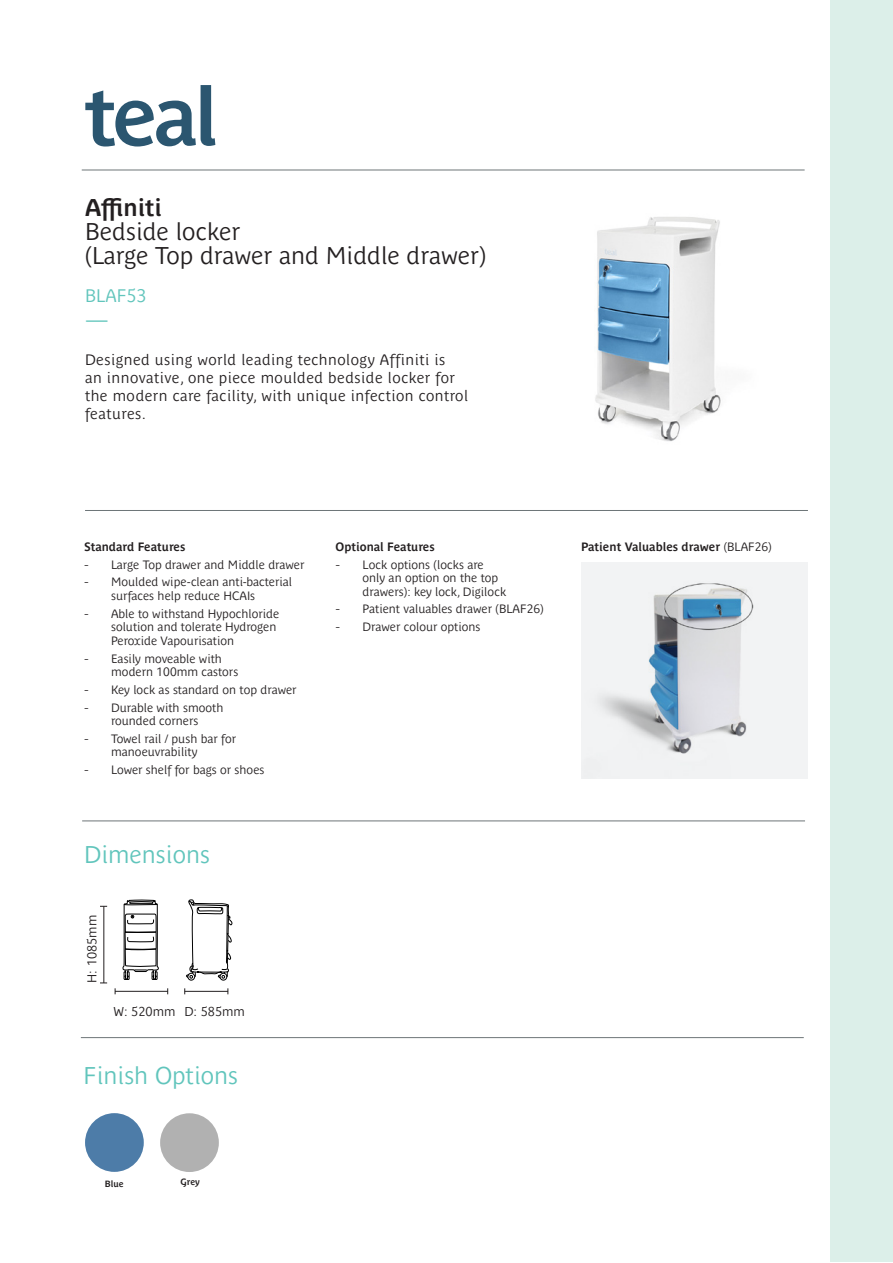
<style>
.page{position:relative;width:893px;height:1263px;background:#fff}
.page>*{position:absolute;margin:0;border:0;box-sizing:border-box;transform-origin:0 0}
.t1{font:24px "Parisine Plus Std Gris";color:#231f20}
.t2{font:24px "Parisine Plus Std Gris";color:#61c5bc}
.t3{font:700 24px "Parisine Plus Std Gris";color:#231f20}
.t4{font:21px "Parisine Plus Std Gris";color:#61c5bc}
.t5{font:18px "Parisine Plus Std Gris";color:#61c5bc}
.Body_Text{font:15px/18px "Parisine Plus Std Gris";letter-spacing:.03em;color:#231f20}
.Product_Dims{font:12.75px "Parisine Plus Std Gris";color:#231f20}
.t6{font:12px/13.5px "Parisine Plus Std Gris";color:#231f20}
.TEXT{font:700 12px "Parisine Plus Std Gris";color:#231f20}
.t7{font:700 9px "Parisine Plus Std Gris";color:#231f20}
.s1{font-family:"Aktiv Grotesk";font-weight:300}
.s2{font-weight:400}
</style>
<div class="page">
<hr style="left:82px;top:170px;width:723px;height:1px;background:#6d7578">
<hr style="left:85px;top:510px;width:723px;height:1px;background:#6d7578">
<img style="left:550px;top:169px;width:255px;height:272px">
<svg style="left:85px;top:85px;width:130px;height:61px"></svg>
<div style="left:831px;top:0;width:62px;height:1261px;background:#dcefe9"></div>
<hr style="left:82px;top:821px;width:723px;height:1px;background:#6d7578">
<hr style="left:81px;top:1037px;width:723px;height:1px;background:#6d7578">
<svg style="left:186px;top:899px;width:47px;height:81px"></svg>
<svg style="left:123px;top:899px;width:36px;height:81px"></svg>
<hr style="left:115px;top:991px;width:53px;height:1px;background:#231f20">
<hr style="left:185px;top:991px;width:43px;height:1px;background:#231f20">
<hr style="left:104px;top:906px;width:1px;height:77px;background:#231f20">
<div style="left:85px;top:1113px;width:59px;height:59px;background:#4d7ca8;border-radius:50%"></div>
<div style="left:160px;top:1113px;width:59px;height:59px;background:#b1b1b1;border-radius:50%"></div>
<div style="left:581px;top:562px;width:227px;height:217px;background:#f2f3f4"></div>
<img style="left:600px;top:583px;width:154px;height:171px">
<p class="t3" style="left:85px;top:194px;width:78px">Affiniti</p>
<p class="t1" style="left:85px;top:218px;width:157px">Bedside locker</p>
<p class="t1" style="left:85px;top:242px;width:402px">(Large Top drawer and Middle drawer)</p>
<p class="t5" style="left:85px;top:285px;width:63px">BLAF53</p>
<p class="t4" style="left:85px;top:308px;width:25px">—</p>
<p class="Body_Text" style="left:85px;top:350px;width:385px">Designed using world leading technology Affiniti is<br>an innovative, one piece moulded bedside locker for the modern care facility, with unique infection control features.</p>
<p class="TEXT" style="left:84px;top:540px;width:103px">Standard Features</p>
<p class="t6" style="left:84px;top:558px;width:222px"><span class="s1">-</span> Large Top drawer and Middle drawer</p>
<p class="t6" style="left:111px;top:575px;width:183px;text-indent:-27px"><span class="s1">-</span> Moulded wipe-clean anti-bacterial surfaces help reduce HCAIs</p>
<p class="t6" style="left:111px;top:607px;width:170px;text-indent:-27px"><span class="s1">-</span> Able to withstand Hypochloride solution and tolerate Hydrogen<br>Peroxide Vapourisation</p>
<p class="t6" style="left:111px;top:651px;width:129px;text-indent:-27px"><span class="s1">-</span> Easily moveable with modern 100mm castors</p>
<p class="t6" style="left:84px;top:683px;width:214px"><span class="s1">-</span> Key lock as standard on top drawer</p>
<p class="t6" style="left:84px;top:700px;width:141px;text-align:center"><span class="s1">-</span> Durable with smooth rounded corners</p>
<p class="t6" style="left:111px;top:732px;width:127px;text-indent:-27px"><span class="s1">-</span> Towel rail / push bar for manoeuvrability</p>
<p class="t6" style="left:84px;top:763px;width:182px"><span class="s1">-</span> Lower shelf for bags or shoes</p>
<p class="t2" style="left:84px;top:841px;width:127px">Dimensions</p>
<p class="Product_Dims" style="left:85px;top:983px;width:69px;rotate:-90deg">H: 1085mm</p>
<p class="Product_Dims" style="left:113px;top:1004px;width:64px">W: 520mm</p>
<p class="Product_Dims" style="left:184px;top:1004px;width:62px">D: 585mm</p>
<p class="t2" style="left:84px;top:1061px;width:156px">Finish Options</p>
<p class="TEXT" style="left:336px;top:540px;width:101px">Optional Features</p>
<p class="t6" style="left:363px;top:558px;width:145px;text-indent:-27px"><span class="s1">-</span> Lock options (locks are only an option on the top drawers): key lock, Digilock</p>
<p class="t6" style="left:336px;top:602px;width:209px"><span class="s1">-</span> Patient valuables drawer (BLAF26)</p>
<p class="t6" style="left:336px;top:620px;width:146px"><span class="s1">-</span> Drawer colour options</p>
<p class="t7" style="left:105px;top:1178px;width:20px">Blue</p>
<p class="t7" style="left:181px;top:1177px;width:21px">Grey</p>
<p class="TEXT" style="left:581px;top:540px;width:192px">Patient Valuables drawer <span class="s2">(BLAF26)</span></p>
</div>
